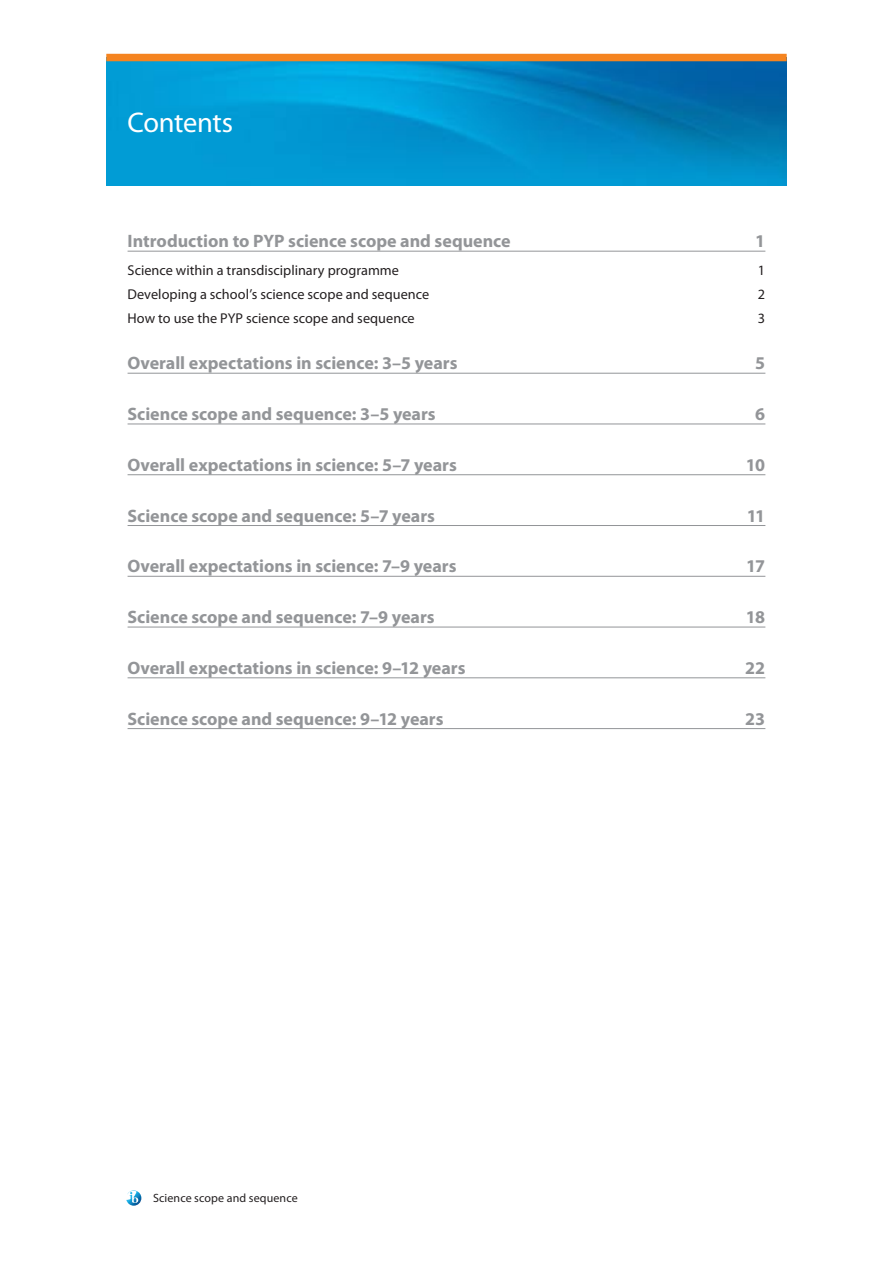
<style>
.page{position:relative;width:893px;height:1263px;background:#fff}
.page>*{position:absolute;margin:0;border:0;box-sizing:border-box;transform-origin:0 0}
.t1{font:28.5px "Myriad Pro";letter-spacing:-.02em;color:#fff}
.t2{font:700 18px "Myriad Pro";color:#939598}
.t3{font:14.25px "Myriad Pro";letter-spacing:.005em;color:#231f20}
.t4{font:12px "Myriad Pro";letter-spacing:.01em;color:#231f20}
</style>
<div class="page">
<svg style="left:126px;top:1190px;width:15px;height:16px"></svg>
<img style="left:106px;top:61px;width:681px;height:124px">
<div style="left:106px;top:54px;width:681px;height:7px;background:#f58420"></div>
<hr style="left:128px;top:251px;width:637px;height:1px;background:#939598">
<hr style="left:128px;top:373px;width:637px;height:1px;background:#939598">
<hr style="left:128px;top:424px;width:637px;height:1px;background:#939598">
<hr style="left:128px;top:474px;width:637px;height:1px;background:#939598">
<hr style="left:128px;top:525px;width:637px;height:1px;background:#939598">
<hr style="left:128px;top:576px;width:637px;height:1px;background:#939598">
<hr style="left:128px;top:627px;width:637px;height:1px;background:#939598">
<hr style="left:128px;top:677px;width:637px;height:1px;background:#939598">
<hr style="left:128px;top:728px;width:637px;height:1px;background:#939598">
<h1 class="t1" style="left:128px;top:105px;width:107px">Contents</h1>
<p class="t2" style="left:128px;top:230px;width:385px">Introduction to PYP science scope and sequence</p>
<p class="t2" style="left:755px;top:230px;width:11px">1</p>
<p class="t3" style="left:128px;top:262px;width:273px">Science within a transdisciplinary programme</p>
<p class="t3" style="left:758px;top:262px;width:9px">1</p>
<p class="t3" style="left:128px;top:286px;width:303px">Developing a school’s science scope and sequence</p>
<p class="t3" style="left:758px;top:286px;width:9px">2</p>
<p class="t3" style="left:128px;top:309px;width:289px">How to use the PYP science scope and sequence</p>
<p class="t3" style="left:758px;top:309px;width:9px">3</p>
<p class="t2" style="left:128px;top:352px;width:332px">Overall expectations in science: 3–5 years</p>
<p class="t2" style="left:755px;top:352px;width:11px">5</p>
<p class="t2" style="left:128px;top:402px;width:310px">Science scope and sequence: 3–5 years</p>
<p class="t2" style="left:755px;top:402px;width:11px">6</p>
<p class="t2" style="left:128px;top:453px;width:331px">Overall expectations in science: 5–7 years</p>
<p class="t2" style="left:746px;top:453px;width:21px">10</p>
<p class="t2" style="left:128px;top:504px;width:309px">Science scope and sequence: 5–7 years</p>
<p class="t2" style="left:747px;top:504px;width:20px">11</p>
<p class="t2" style="left:128px;top:555px;width:330px">Overall expectations in science: 7–9 years</p>
<p class="t2" style="left:746px;top:555px;width:20px">17</p>
<p class="t2" style="left:128px;top:605px;width:309px">Science scope and sequence: 7–9 years</p>
<p class="t2" style="left:746px;top:605px;width:21px">18</p>
<p class="t2" style="left:128px;top:656px;width:339px">Overall expectations in science: 9–12 years</p>
<p class="t2" style="left:745px;top:656px;width:21px">22</p>
<p class="t2" style="left:128px;top:707px;width:318px">Science scope and sequence: 9–12 years</p>
<p class="t2" style="left:745px;top:707px;width:21px">23</p>
<p class="t4" style="left:153px;top:1190px;width:146px">Science scope and sequence</p>
</div>
